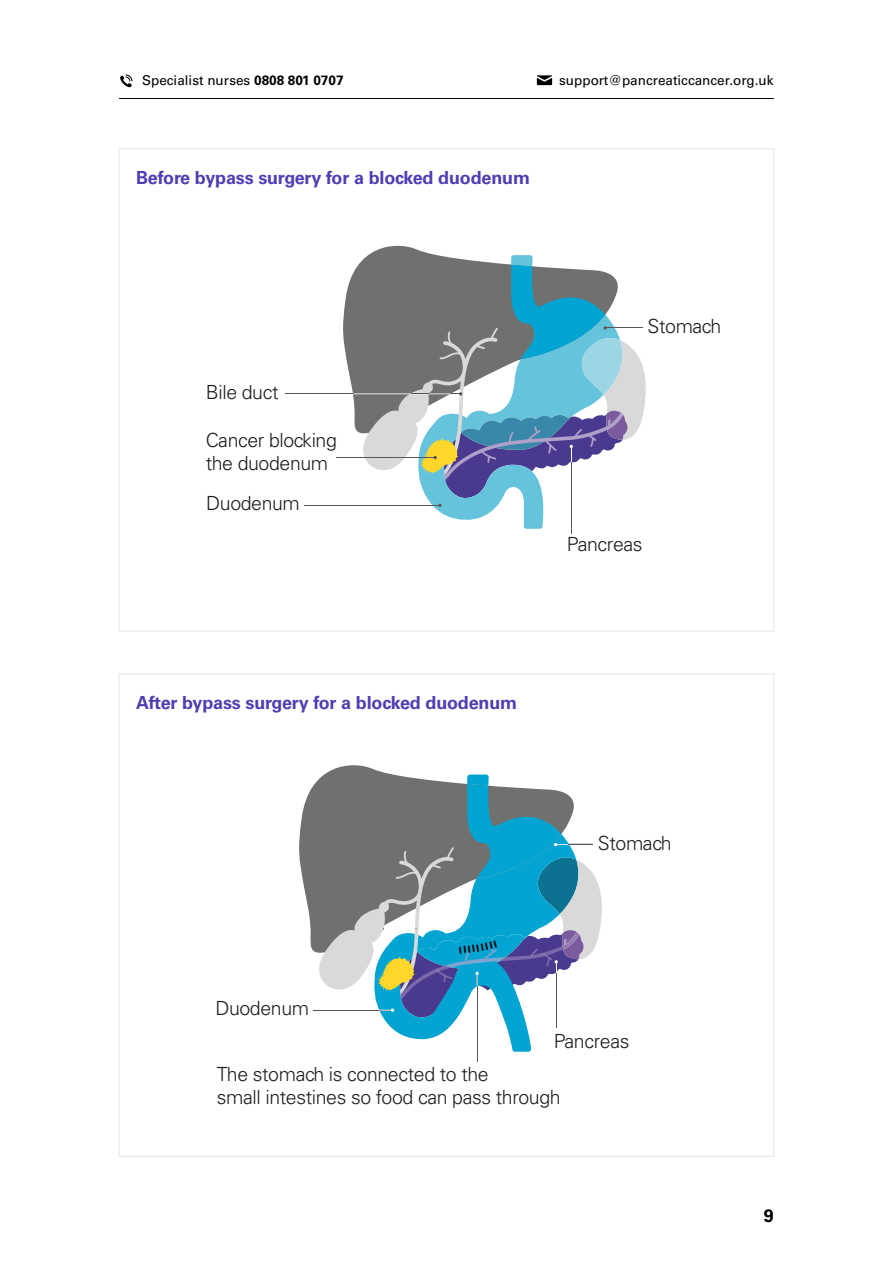
<style>
.page{position:relative;width:893px;height:1263px;background:#fff}
.page>*{position:absolute;margin:0;border:0;box-sizing:border-box;transform-origin:0 0}
.t1{font:300 19.5px/23.4px "Univers LT Std";letter-spacing:-.02em;color:#1d1d1a}
.t2{font:700 18px "Univers LT Std";letter-spacing:-.01em;color:#4f3eb3}
.t3{font:700 18px "Univers LT Std";color:#000}
.t4{font:13.5px "Univers LT Std";color:#000}
.s1{font-weight:700}
</style>
<div class="page">
<hr style="left:119px;top:98px;width:655px;height:1px;background:#000">
<svg style="left:120px;top:74px;width:13px;height:14px"></svg>
<svg style="left:537px;top:75px;width:15px;height:10px"></svg>
<svg style="left:343px;top:246px;width:93px;height:187px;fill:#70706f"></svg>
<svg style="left:418px;top:255px;width:126px;height:274px"></svg>
<hr style="left:571px;top:461px;width:1px;height:72px;background:#575756">
<hr style="left:304px;top:505px;width:136px;height:1px;background:#575756">
<hr style="left:285px;top:393px;width:69px;height:1px;background:#575756">
<hr style="left:353px;top:393px;width:97px;height:1px;background:#fff">
<hr style="left:336px;top:457px;width:99px;height:1px;background:#575756">
<svg style="left:359px;top:265px;width:287px;height:233px"></svg>
<hr style="left:605px;top:328px;width:37px;height:1px;background:#585756">
<svg style="left:299px;top:765px;width:91px;height:187px;fill:#70706f"></svg>
<svg style="left:374px;top:774px;width:157px;height:278px"></svg>
<hr style="left:556px;top:972px;width:1px;height:56px;background:#575756">
<hr style="left:313px;top:1010px;width:79px;height:1px;background:#575756">
<hr style="left:477px;top:973px;width:1px;height:89px;background:#575756">
<svg style="left:315px;top:784px;width:287px;height:233px"></svg>
<p class="t4" style="left:142px;top:72px;width:203px">Specialist nurses <span class="s1">0808 801 0707</span></p>
<p class="t4" style="left:559px;top:72px;width:216px">support@pancreaticcancer.org.uk</p>
<p class="t2" style="left:136px;top:167px;width:395px">Before bypass surgery for a blocked duodenum</p>
<p class="t1" style="left:206px;top:381px;width:74px">Bile duct</p>
<p class="t1" style="left:206px;top:428px;width:133px">Cancer blocking the duodenum</p>
<p class="t1" style="left:206px;top:491px;width:95px">Duodenum</p>
<p class="t1" style="left:648px;top:315px;width:75px">Stomach</p>
<p class="t1" style="left:567px;top:533px;width:77px">Pancreas</p>
<p class="t2" style="left:136px;top:692px;width:383px">After bypass surgery for a blocked duodenum</p>
<p class="t1" style="left:598px;top:831px;width:75px">Stomach</p>
<p class="t1" style="left:215px;top:996px;width:95px">Duodenum</p>
<p class="t1" style="left:554px;top:1029px;width:77px">Pancreas</p>
<p class="t1" style="left:217px;top:1062px;width:345px">The stomach is connected to the<br>small intestines so food can pass through</p>
<p class="t3" style="left:764px;top:1205px;width:12px">9</p>
</div>
